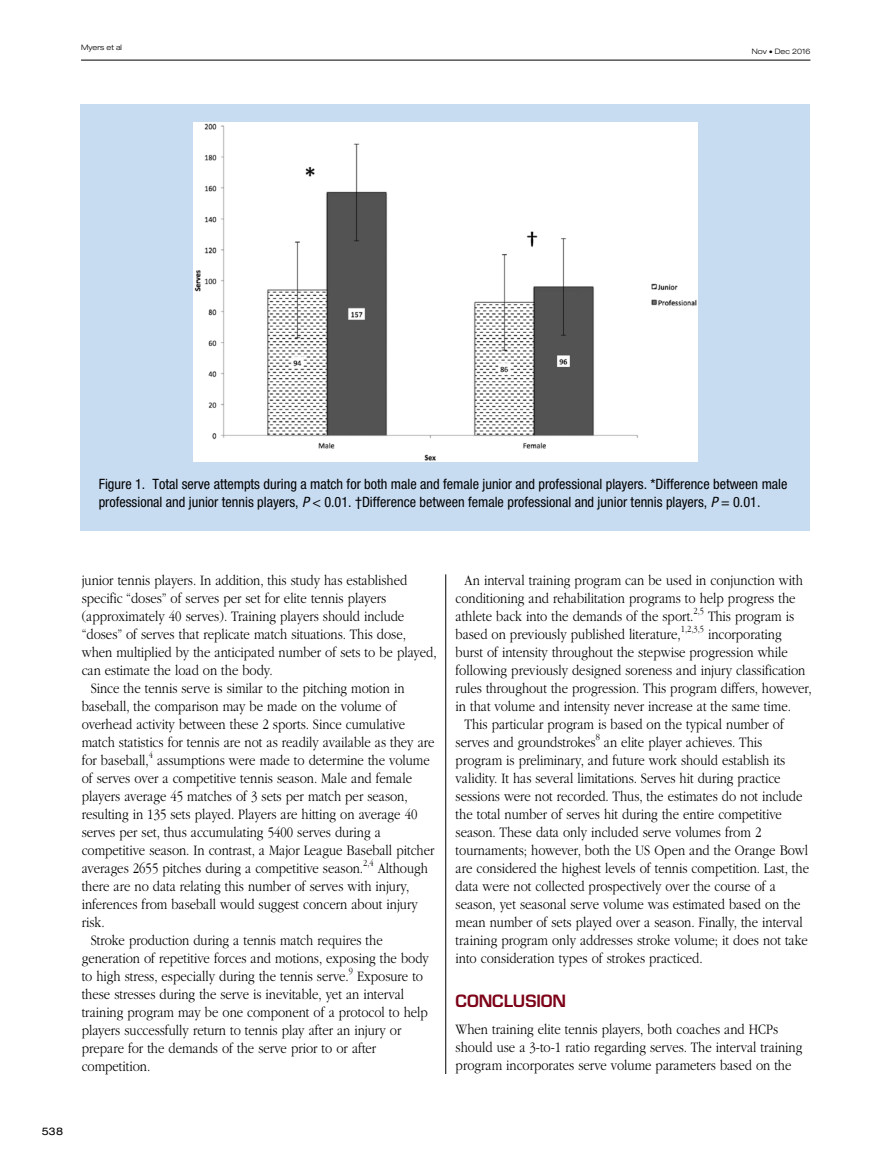
<style>
.page{position:relative;width:878px;height:1175px;background:#fff}
.page>*{position:absolute;margin:0;border:0;box-sizing:border-box;transform-origin:0 0}
.t1{font:600 16.5px "Eurostile LT Std";letter-spacing:-.005em;color:#7d0318}
.t2{font:300 15px/18px "ITC Garamond Std";color:#000;scale:.85 1}
.t3{font:condensed 14.25px/18px "Helvetica Neue LT Std";color:#000}
.t4{font:expanded 10.5px "Helvetica Neue LT Std";color:#000}
.t5{font:300 9.75px "ITC Garamond Std";color:#000;scale:.85 1}
.t6{font:300 expanded 7.5px "Helvetica Neue LT Std";color:#000}
.s1{font-style:italic}
</style>
<div class="page">
<hr style="left:81px;top:60px;width:729px;height:1px;background:#000">
<hr style="left:445px;top:574px;width:1px;height:500px;background:#000">
<div style="left:81px;top:104px;width:729px;height:426px;background:#c7dbf1"></div>
<img style="left:193px;top:122px;width:504px;height:339px">
<p class="t6" style="left:81px;top:43px;width:42px">Myers et al</p>
<p class="t6" style="left:752px;top:47px;width:60px">Nov • Dec 2016</p>
<p class="t3" style="left:99px;top:474px;width:690px">Figure 1. Total serve attempts during a match for both male and female junior and professional players. *Difference between male professional and junior tennis players, <span class="s1">P</span> &lt; 0.01. †Difference between female professional and junior tennis players, <span class="s1">P</span> = 0.01.</p>
<p class="t2" style="left:82px;top:571px;width:384px">junior tennis players. In addition, this study has established</p>
<p class="t2" style="left:82px;top:589px;width:360px">specific “doses” of serves per set for elite tennis players</p>
<p class="t2" style="left:82px;top:607px;width:381px">(approximately 40 serves). Training players should include</p>
<p class="t2" style="left:82px;top:625px;width:383px">“doses” of serves that replicate match situations. This dose,</p>
<p class="t2" style="left:82px;top:643px;width:419px">when multiplied by the anticipated number of sets to be played,</p>
<p class="t2" style="left:82px;top:661px;width:226px">can estimate the load on the body.</p>
<p class="t2" style="left:91px;top:679px;width:370px">Since the tennis serve is similar to the pitching motion in</p>
<p class="t2" style="left:82px;top:697px;width:372px">baseball, the comparison may be made on the volume of</p>
<p class="t2" style="left:82px;top:715px;width:382px">overhead activity between these 2 sports. Since cumulative</p>
<p class="t2" style="left:82px;top:733px;width:416px">match statistics for tennis are not as readily available as they are</p>
<p class="t2" style="left:82px;top:751px;width:81px">for baseball,</p>
<p class="t5" style="left:149px;top:750px;width:6px">4</p>
<p class="t2" style="left:82px;top:751px;width:416px;text-indent:75px">assumptions were made to determine the volume of serves over a competitive tennis season. Male and female players average 45 matches of 3 sets per match per season, resulting in 135 sets played. Players are hitting on average 40 serves per set, thus accumulating 5400 serves during a competitive season. In contrast, a Major League Baseball pitcher averages 2655 pitches during a competitive season.</p>
<p class="t5" style="left:363px;top:858px;width:14px">2,4</p>
<p class="t2" style="left:378px;top:859px;width:61px">Although</p>
<p class="t2" style="left:82px;top:877px;width:387px">there are no data relating this number of serves with injury,</p>
<p class="t2" style="left:82px;top:895px;width:397px">inferences from baseball would suggest concern about injury</p>
<p class="t2" style="left:82px;top:913px;width:29px">risk.</p>
<p class="t2" style="left:91px;top:931px;width:345px">Stroke production during a tennis match requires the</p>
<p class="t2" style="left:82px;top:949px;width:410px">generation of repetitive forces and motions, exposing the body</p>
<p class="t2" style="left:82px;top:967px;width:316px">to high stress, especially during the tennis serve.</p>
<p class="t5" style="left:349px;top:966px;width:6px">9</p>
<p class="t2" style="left:82px;top:967px;width:409px;text-indent:275px">Exposure to these stresses during the serve is inevitable, yet an interval training program may be one component of a protocol to help players successfully return to tennis play after an injury or prepare for the demands of the serve prior to or after competition.</p>
<p class="t2" style="left:455px;top:571px;width:410px;text-indent:9px">An interval training program can be used in conjunction with conditioning and rehabilitation programs to help progress the athlete back into the demands of the sport.</p>
<p class="t5" style="left:693px;top:606px;width:14px">2,5</p>
<p class="t2" style="left:708px;top:607px;width:103px">This program is</p>
<p class="t2" style="left:455px;top:625px;width:266px">based on previously published literature,</p>
<p class="t5" style="left:681px;top:624px;width:29px">1,2,3,5</p>
<p class="t2" style="left:708px;top:625px;width:88px">incorporating</p>
<p class="t2" style="left:455px;top:643px;width:392px">burst of intensity throughout the stepwise progression while</p>
<p class="t2" style="left:455px;top:661px;width:413px">following previously designed soreness and injury classification</p>
<p class="t2" style="left:455px;top:679px;width:420px">rules throughout the progression. This program differs, however,</p>
<p class="t2" style="left:455px;top:697px;width:396px">in that volume and intensity never increase at the same time.</p>
<p class="t2" style="left:464px;top:715px;width:377px">This particular program is based on the typical number of</p>
<p class="t2" style="left:455px;top:733px;width:166px">serves and groundstrokes</p>
<p class="t5" style="left:595px;top:732px;width:6px">8</p>
<p class="t2" style="left:455px;top:733px;width:417px;text-indent:148px">an elite player achieves. This program is preliminary, and future work should establish its validity. It has several limitations. Serves hit during practice sessions were not recorded. Thus, the estimates do not include the total number of serves hit during the entire competitive season. These data only included serve volumes from 2 tournaments; however, both the US Open and the Orange Bowl are considered the highest levels of tennis competition. Last, the data were not collected prospectively over the course of a season, yet seasonal serve volume was estimated based on the mean number of sets played over a season. Finally, the interval training program only addresses stroke volume; it does not take into consideration types of strokes practiced.</p>
<p class="t1" style="left:455px;top:990px;width:112px">CONCLUSION</p>
<p class="t2" style="left:455px;top:1020px;width:409px">When training elite tennis players, both coaches and HCPs should use a 3-to-1 ratio regarding serves. The interval training program incorporates serve volume parameters based on the</p>
<p class="t4" style="left:42px;top:1125px;width:23px">538</p>
</div>
